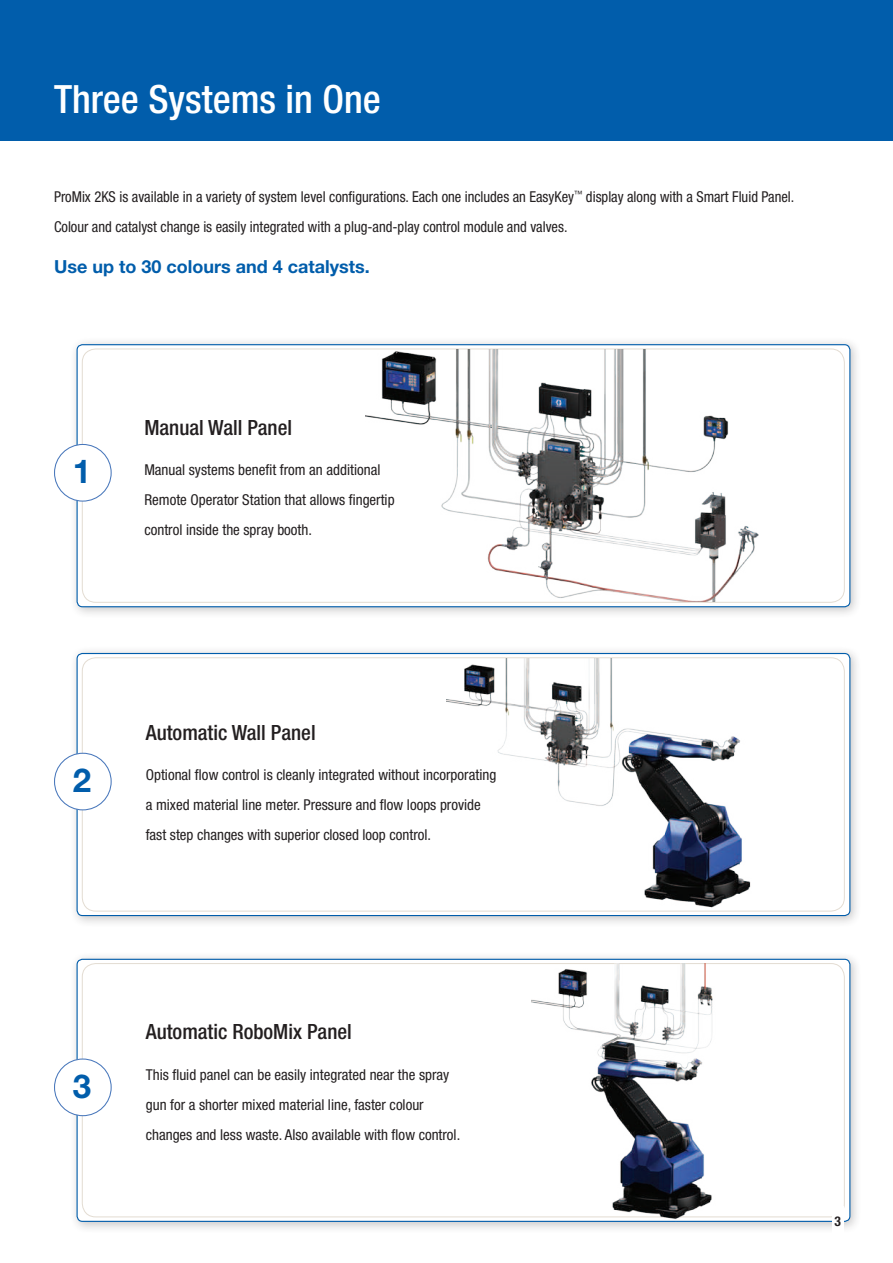
<style>
.page{position:relative;width:893px;height:1263px;background:#fff}
.page>*{position:absolute;margin:0;border:0;box-sizing:border-box;transform-origin:0 0}
.t1{font:500 condensed 39px "Helvetica Neue LT Std";color:#fff}
.t2{font:700 33px "Helvetica Neue LT Std";color:#015dab}
.t3{font:500 condensed 21px "Helvetica Neue LT Std";color:#231f20}
.t4{font:700 18px "Helvetica Neue LT Std";color:#015dab}
.t5{font:condensed 15px/30px "Helvetica Neue LT Std";color:#231f20}
.t6{font:700 condensed 13.5px "Helvetica Neue LT Std";color:#231f20}
</style>
<div class="page">
<div style="left:0;top:0;width:893px;height:140px;background:#015dab"></div>
<div style="left:69px;top:337px;width:793px;height:282px;background:#231f20;opacity:.25"></div>
<div style="left:77px;top:345px;width:773px;height:262px;background:#fff;border-radius:5px"></div>
<div style="left:55px;top:444px;width:56px;height:57px;background:#fff;border-radius:50%"></div>
<div style="left:54px;top:444px;width:58px;height:58px;border:1px solid #4877bb;border-radius:50%"></div>
<div style="left:69px;top:645px;width:793px;height:283px;background:#231f20;opacity:.25"></div>
<div style="left:77px;top:653px;width:773px;height:262px;background:#fff;border-radius:5px"></div>
<div style="left:55px;top:753px;width:56px;height:57px;background:#fff;border-radius:50%"></div>
<div style="left:54px;top:753px;width:58px;height:57px;border:1px solid #4877bb;border-radius:50%"></div>
<div style="left:69px;top:951px;width:793px;height:283px;background:#231f20;opacity:.25"></div>
<div style="left:77px;top:959px;width:773px;height:262px;background:#fff;border-radius:5px"></div>
<div style="left:55px;top:1059px;width:56px;height:57px;background:#fff;border-radius:50%"></div>
<div style="left:54px;top:1058px;width:58px;height:58px;border:1px solid #4877bb;border-radius:50%"></div>
<img style="left:366px;top:350px;width:392px;height:251px">
<img style="left:447px;top:658px;width:306px;height:254px">
<img style="left:531px;top:964px;width:198px;height:258px">
<div style="left:832px;top:1206px;width:11px;height:35px;background:#fff"></div>
<h1 class="t1" style="left:54px;top:84px;width:328px">Three Systems in One</h1>
<p class="t5" style="left:54px;top:183px;width:742px">ProMix 2KS is available in a variety of system level configurations. Each one includes an EasyKey<sup>™</sup> display along with a Smart Fluid Panel.<br>Colour and catalyst change is easily integrated with a plug-and-play control module and valves.</p>
<p class="t4" style="left:54px;top:260px;width:317px">Use up to 30 colours and 4 catalysts.</p>
<h2 class="t2" style="left:73px;top:460px;width:20px">1</h2>
<h3 class="t3" style="left:144px;top:419px;width:149px">Manual Wall Panel</h3>
<p class="t5" style="left:144px;top:456px;width:252px">Manual systems benefit from an additional<br>Remote Operator Station that allows fingertip control inside the spray booth.</p>
<h2 class="t2" style="left:73px;top:768px;width:20px">2</h2>
<h3 class="t3" style="left:146px;top:724px;width:171px">Automatic Wall Panel</h3>
<p class="t5" style="left:146px;top:761px;width:352px">Optional flow control is cleanly integrated without incorporating a mixed material line meter. Pressure and flow loops provide fast step changes with superior closed loop control.</p>
<h2 class="t2" style="left:73px;top:1074px;width:20px">3</h2>
<h3 class="t3" style="left:146px;top:1024px;width:208px">Automatic RoboMix Panel</h3>
<p class="t5" style="left:146px;top:1061px;width:316px">This fluid panel can be easily integrated near the spray gun for a shorter mixed material line, faster colour changes and less waste. Also available with flow control.</p>
<p class="t6" style="left:834px;top:1213px;width:8px">3</p>
</div>
